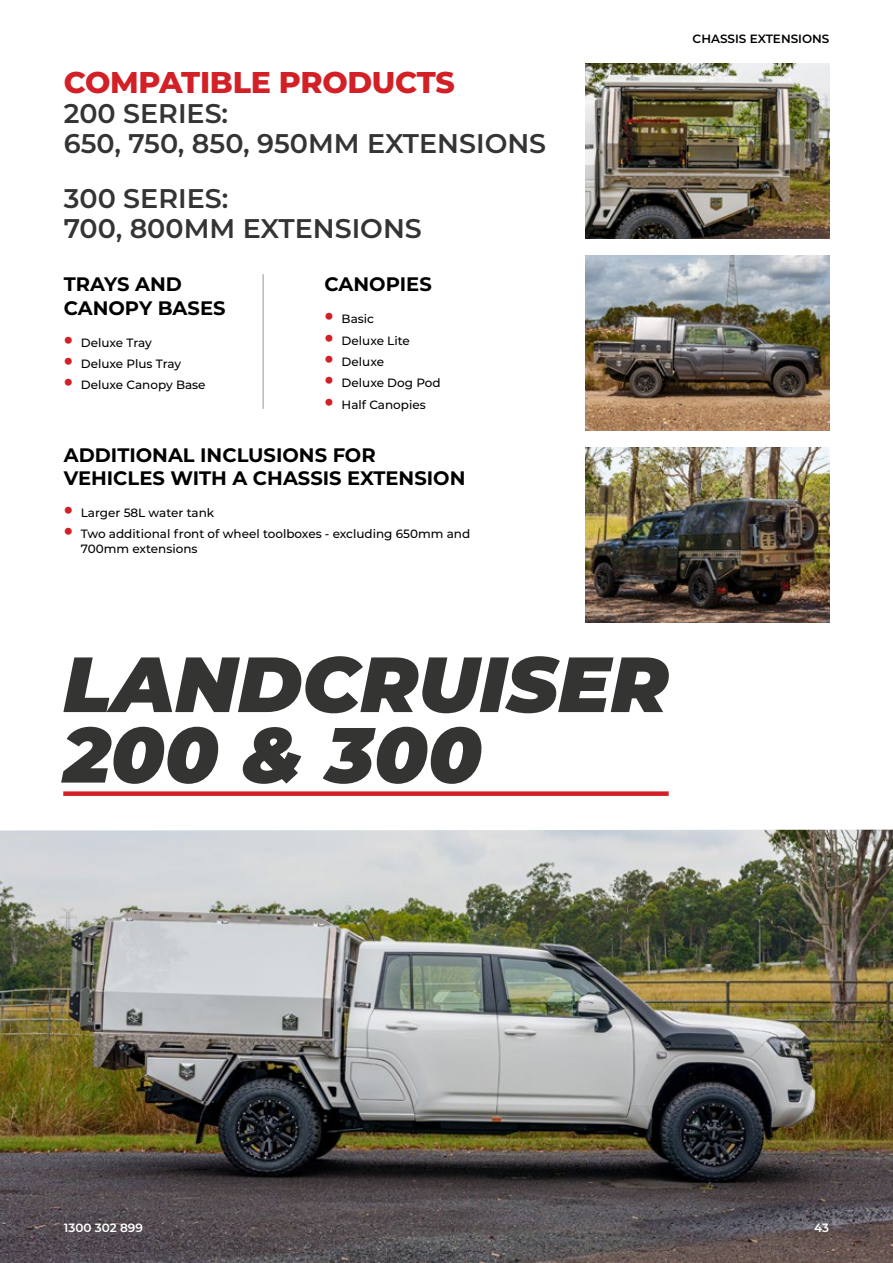
<style>
.page{position:relative;width:893px;height:1263px;background:#fff}
.page>*{position:absolute;margin:0;border:0;box-sizing:border-box;transform-origin:0 0}
.t1{font:italic 900 78px/70.5px "Montserrat";color:#343433}
.t2{font:800 30px "Montserrat";letter-spacing:-.01em;color:#d32027}
.t3{font:600 27px/30px "Montserrat";color:#343433}
.t4{font:700 19.5px/23.4px "Montserrat";color:#000}
.t5{font:500 12px/15px "Montserrat";color:#000}
.t6{font:600 12px "Montserrat";color:#000}
.t7{font:600 12px "Montserrat";color:#fff}
.s1{font-weight:800;font-size:24px;color:#d32027}
</style>
<div class="page">
<img style="left:585px;top:256px;width:244px;height:175px">
<img style="left:585px;top:448px;width:244px;height:175px">
<img style="left:585px;top:64px;width:244px;height:175px">
<img style="left:0;top:830px;width:893px;height:433px">
<div style="left:63px;top:791px;width:606px;height:5px;background:#d32027"></div>
<hr style="left:263px;top:274px;width:1px;height:135px;background:#949596">
<h2 class="t2" style="left:64px;top:60px;width:393px">COMPATIBLE PRODUCTS</h2>
<h3 class="t3" style="left:64px;top:97px;width:484px">200 SERIES:<br>650, 750, 850, 950MM EXTENSIONS</h3>
<h3 class="t3" style="left:64px;top:183px;width:360px">300 SERIES:<br>700, 800MM EXTENSIONS</h3>
<h3 class="t4" style="left:64px;top:272px;width:163px">TRAYS AND<br>CANOPY BASES</h3>
<p class="t5" style="left:64px;top:334px;width:90px"><span class="s1">•</span> Deluxe Tray</p>
<p class="t5" style="left:64px;top:356px;width:119px"><span class="s1">•</span> Deluxe Plus Tray</p>
<p class="t5" style="left:64px;top:377px;width:143px"><span class="s1">•</span> Deluxe Canopy Base</p>
<h3 class="t4" style="left:325px;top:272px;width:109px">CANOPIES</h3>
<p class="t5" style="left:325px;top:311px;width:51px"><span class="s1">•</span> Basic</p>
<p class="t5" style="left:325px;top:332px;width:87px"><span class="s1">•</span> Deluxe Lite</p>
<p class="t5" style="left:325px;top:354px;width:61px"><span class="s1">•</span> Deluxe</p>
<p class="t5" style="left:325px;top:375px;width:118px"><span class="s1">•</span> Deluxe Dog Pod</p>
<p class="t5" style="left:325px;top:397px;width:103px"><span class="s1">•</span> Half Canopies</p>
<h3 class="t4" style="left:64px;top:442px;width:403px">ADDITIONAL INCLUSIONS FOR<br>VEHICLES WITH A CHASSIS EXTENSION</h3>
<p class="t5" style="left:64px;top:505px;width:152px"><span class="s1">•</span> Larger 58L water tank</p>
<p class="t5" style="left:81px;top:526px;width:391px;text-indent:-17px"><span class="s1">•</span> Two additional front of wheel toolboxes - excluding 650mm and<br>700mm extensions</p>
<p class="t6" style="left:693px;top:30px;width:138px">CHASSIS EXTENSIONS</p>
<h1 class="t1" style="left:63px;top:644px;width:607px">LANDCRUISER<br>200 &amp; 300</h1>
<p class="t7" style="left:64px;top:1219px;width:81px">1300 302 899</p>
<p class="t7" style="left:814px;top:1219px;width:17px">43</p>
</div>
